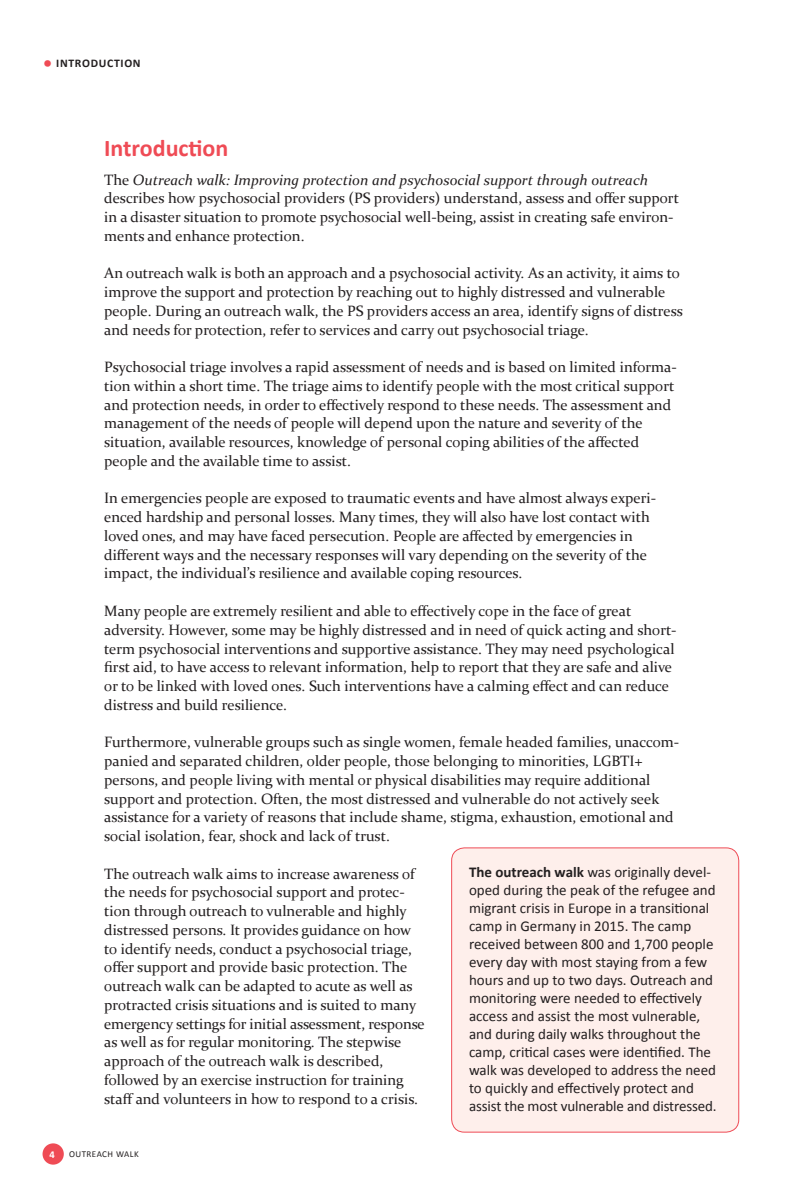
<style>
.page{position:relative;width:787px;height:1191px;background:#fff}
.page>*{position:absolute;margin:0;border:0;box-sizing:border-box;transform-origin:0 0}
.rubrik_3{font:700 24px "Calibri";color:#ef4b55}
.t1{font:15px/18.8px "Constantia";color:#231f20}
.Boksbrød{font:15px/18px "Calibri";color:#231f20}
.t2{font:700 11.7px "Calibri";letter-spacing:.06em;color:#231f20}
.t3{font:700 10.5px "Calibri";color:#fff}
.t4{font:9px "Calibri";letter-spacing:.05em;color:#231f20}
.s1{font-weight:400;font-size:21px;color:#ef4b55}
.s2{font-style:italic}
.s3{font-weight:700}
</style>
<div class="page">
<div style="left:43px;top:1143px;width:21px;height:21px;background:#ef4b55;border-radius:50%"></div>
<div style="left:451px;top:848px;width:287px;height:284px;background:#feefeb;border-radius:13px"></div>
<div style="left:451px;top:847px;width:288px;height:285px;border:1px solid #ef4b55;border-radius:13px"></div>
<p class="t2" style="left:43px;top:55px;width:100px"><span class="s1">•</span> INTRODUCTION</p>
<p class="rubrik_3" style="left:104px;top:132px;width:126px">Introduction</p>
<p class="t1" style="left:104px;top:169px;width:576px">The <span class="s2">Outreach walk: Improving protection and psychosocial support through outreach </span>describes how psychosocial providers (PS providers) understand, assess and offer support in a disaster situation to promote psychosocial well-being, assist in creating safe environ&shy;ments and enhance protection.</p>
<p class="t1" style="left:104px;top:263px;width:580px">An outreach walk is both an approach and a psychosocial activity. As an activity, it aims to improve the support and protection by reaching out to highly distressed and vulnerable people. During an outreach walk, the PS providers access an area, identify signs of distress and needs for protection, refer to services and carry out psychosocial triage.</p>
<p class="t1" style="left:104px;top:357px;width:574px">Psychosocial triage involves a rapid assessment of needs and is based on limited informa&shy;tion within a short time. The triage aims to identify people with the most critical support and protection needs, in order to effectively respond to these needs. The assessment and management of the needs of people will depend upon the nature and severity of the situation, available resources, knowledge of personal coping abilities of the affected people and the available time to assist.</p>
<p class="t1" style="left:104px;top:488px;width:553px">In emergencies people are exposed to traumatic events and have almost always experi&shy;enced hardship and personal losses. Many times, they will also have lost contact with loved ones, and may have faced persecution. People are affected by emergencies in different ways and the necessary responses will vary depending on the severity of the impact, the individual’s resilience and available coping resources.</p>
<p class="t1" style="left:104px;top:601px;width:573px">Many people are extremely resilient and able to effectively cope in the face of great adversity. However, some may be highly distressed and in need of quick acting and short&shy;term psychosocial interventions and supportive assistance. They may need psychological first aid, to have access to relevant information, help to report that they are safe and alive or to be linked with loved ones. Such interventions have a calming effect and can reduce distress and build resilience.</p>
<p class="t1" style="left:104px;top:732px;width:576px">Furthermore, vulnerable groups such as single women, female headed families, unaccom&shy;panied and separated children, older people, those belonging to minorities, LGBTI+</p>
<p class="t1" style="left:104px;top:769px;width:547px">persons, and people living with mental or physical disabilities may require additional</p>
<p class="t1" style="left:104px;top:788px;width:571px">support and protection. Often, the most distressed and vulnerable do not actively seek assistance for a variety of reasons that include shame, stigma, exhaustion, emotional and social isolation, fear, shock and lack of trust.</p>
<p class="t1" style="left:104px;top:863px;width:322px">The outreach walk aims to increase awareness of the needs for psychosocial support and protec&shy;tion through outreach to vulnerable and highly distressed persons. It provides guidance on how to identify needs, conduct a psychosocial triage, offer support and provide basic protection. The outreach walk can be adapted to acute as well as protracted crisis situations and is suited to many emergency settings for initial assessment, response as well as for regular monitoring. The stepwise approach of the outreach walk is described, followed by an exercise instruction for training staff and volunteers in how to respond to a crisis.</p>
<p class="Boksbrød" style="left:469px;top:862px;width:249px"><span class="s3">The outreach walk</span> was originally devel&shy;oped during the peak of the refugee and migrant crisis in Europe in a transitional camp in Germany in 2015. The camp received between 800 and 1,700 people every day with most staying from a few hours and up to two days. Outreach and monitoring were needed to effectively access and assist the most vulnerable, and during daily walks throughout the camp, critical cases were identified. The walk was developed to address the need to quickly and effectively protect and assist the most vulnerable and distressed.</p>
<p class="t3" style="left:50px;top:1147px;width:7px">4</p>
<p class="t4" style="left:69px;top:1148px;width:71px">OUTREACH WALK</p>
</div>
